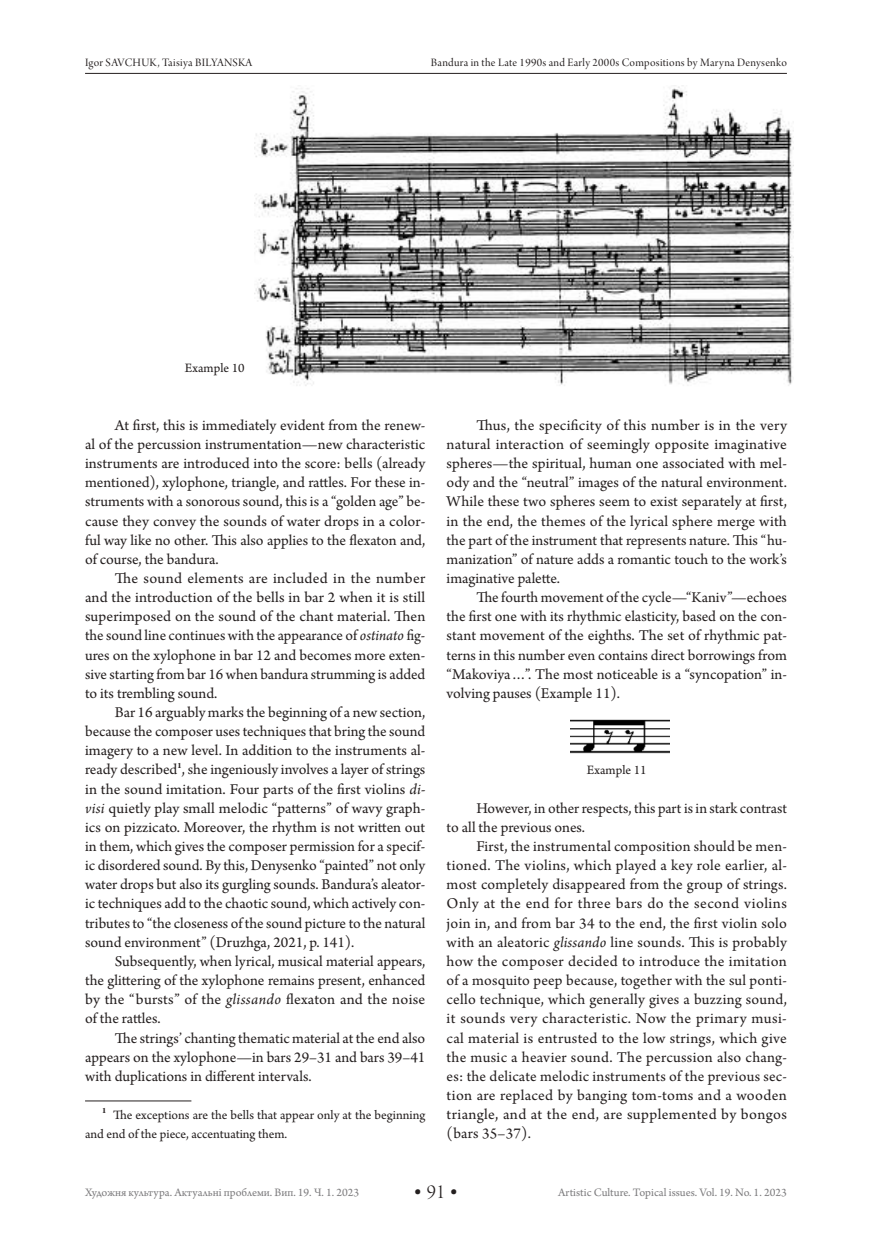
<style>
.page{position:relative;width:872px;height:1234px;background:#fff}
.page>*{position:absolute;margin:0;border:0;box-sizing:border-box;transform-origin:0 0}
.t1{font:22.5px "Arno Pro";color:#241f1f}
.t2{font:15.75px/19.2px "Arno Pro";color:#241f1f;text-align:justify}
.t3{font:13.5px/19.2px "Arno Pro";color:#241f1f}
.t4{font:12px "Arno Pro";color:#7d7c7e}
.t5{font:12px "Arno Pro Display";letter-spacing:.025em;color:#241f1f}
.s1{font-style:italic}
.s2{font-family:"Arno Pro Smbd Subhead";font-size:13.5px}
.s3{font-family:"Arno Pro Smbd Subhead"}
.s4{font-family:"Arno Pro Light Display";font-size:21px}
</style>
<div class="page">
<hr style="left:85px;top:73px;width:702px;height:1px;background:#241f1f">
<hr style="left:85px;top:1100px;width:106px;height:1px;background:#241f1f">
<img style="left:570px;top:719px;width:100px;height:35px">
<img style="left:254px;top:85px;width:539px;height:301px">
<p class="t5" style="left:85px;top:56px;width:169px">Igor SAVCHUK, Taisiya BILYANSKA</p>
<p class="t5" style="left:431px;top:56px;width:357px">Bandura in the Late 1990s and Early 2000s Compositions by Maryna Denysenko</p>
<p class="t3" style="left:185px;top:359px;width:61px">Example 10</p>
<p class="t2" style="left:85px;top:416px;width:342px;text-indent:30px">At first, this is immediately evident from the renew&shy;al of the percussion instrumentation—new characteristic instruments are introduced into the score: bells (already mentioned), xylophone, triangle, and rattles. For these in&shy;struments with a sonorous sound, this is a “golden age” be&shy;cause they convey the sounds of water drops in a color&shy;ful way like no other. This also applies to the flexaton and, of course, the bandura.</p>
<p class="t2" style="left:85px;top:569px;width:342px;text-indent:30px">The sound elements are included in the number and the introduction of the bells in bar 2 when it is still superimposed on the sound of the chant material. Then the sound line continues with the appearance of <span class="s1">ostinato</span> fig&shy;ures on the xylophone in bar 12 and becomes more exten&shy;sive starting from bar 16 when bandura strumming is added to its trembling sound.</p>
<p class="t2" style="left:85px;top:703px;width:342px;text-indent:30px">Bar 16 arguably marks the beginning of a new section, because the composer uses techniques that bring the sound imagery to a new level. In addition to the instruments al&shy;ready described<span class="s2">1</span>, she ingeniously involves a layer of strings in the sound imitation. Four parts of the first violins <span class="s1">di&shy;visi</span> quietly play small melodic “patterns” of wavy graph&shy;ics on pizzicato. Moreover, the rhythm is not written out in them, which gives the composer permission for a specif&shy;ic disordered sound. By this, Denysenko “painted” not only water drops but also its gurgling sounds. Bandura’s aleator&shy;ic techniques add to the chaotic sound, which actively con&shy;tributes to “the closeness of the sound picture to the natural sound environment” (Druzhga, 2021, p. 141).</p>
<p class="t2" style="left:85px;top:952px;width:342px;text-indent:30px">Subsequently, when lyrical, musical material appears, the glittering of the xylophone remains present, enhanced by the “bursts” of the <span class="s1">glissando</span> flexaton and the noise of the rattles.</p>
<p class="t2" style="left:85px;top:1028px;width:342px;text-indent:30px">The strings’ chanting thematic material at the end also appears on the xylophone—in bars 29–31 and bars 39–41 with duplications in different intervals.</p>
<p class="t3" style="left:85px;top:1105px;width:342px;text-indent:17px"><span class="s3">1</span> The exceptions are the bells that appear only at the beginning and end of the piece, accentuating them.</p>
<p class="t2" style="left:446px;top:416px;width:342px;text-indent:30px">Thus, the specificity of this number is in the very natural interaction of seemingly opposite imaginative spheres—the spiritual, human one associated with mel&shy;ody and the “neutral” images of the natural environment.<br>While these two spheres seem to exist separately at first, in the end, the themes of the lyrical sphere merge with the part of the instrument that represents nature. This “hu&shy;manization” of nature adds a romantic touch to the work’s imaginative palette.</p>
<p class="t2" style="left:446px;top:588px;width:342px;text-indent:30px">The fourth movement of the cycle—“Kaniv”—echoes the first one with its rhythmic elasticity, based on the con&shy;stant movement of the eighths. The set of rhythmic pat&shy;terns in this number even contains direct borrowings from “Makoviya…”. The most noticeable is a “syncopation” in&shy;volving pauses (Example 11).</p>
<p class="t3" style="left:587px;top:761px;width:61px">Example 11</p>
<p class="t2" style="left:446px;top:799px;width:342px;text-indent:30px">However, in other respects, this part is in stark contrast to all the previous ones.</p>
<p class="t2" style="left:446px;top:837px;width:342px;text-indent:30px">First, the instrumental composition should be men&shy;tioned. The violins, which played a key role earlier, al&shy;most completely disappeared from the group of strings.<br>Only at the end for three bars do the second violins join in, and from bar 34 to the end, the first violin solo with an aleatoric <span class="s1">glissando</span> line sounds. This is probably how the composer decided to introduce the imitation of a mosquito peep because, together with the sul ponti&shy;cello technique, which generally gives a buzzing sound, it sounds very characteristic. Now the primary musi&shy;cal material is entrusted to the low strings, which give the music a heavier sound. The percussion also chang&shy;es: the delicate melodic instruments of the previous sec&shy;tion are replaced by banging tom-toms and a wooden triangle, and at the end, are supplemented by bongos (bars 35–37).</p>
<p class="t4" style="left:85px;top:1184px;width:276px">Художня культура. Актуальні проблеми. Вип. 19. Ч. 1. 2023</p>
<h1 class="t1" style="left:413px;top:1176px;width:46px">• <span class="s4">91</span> •</h1>
<p class="t4" style="left:558px;top:1184px;width:230px">Artistic Culture. Topical issues. Vol. 19. No. 1. 2023</p>
</div>
